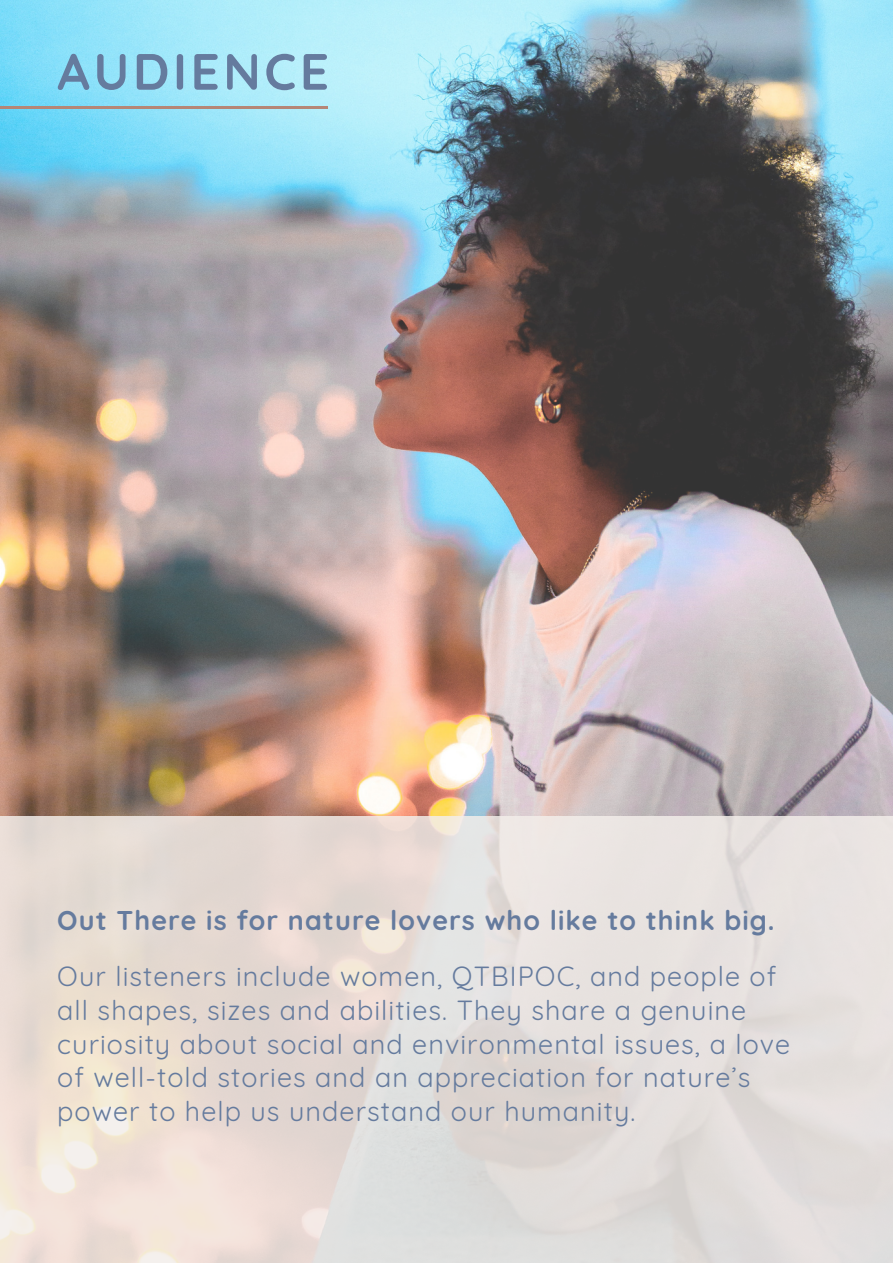
<style>
.page{position:relative;width:893px;height:1264px;background:#fff}
.page>*{position:absolute;margin:0;border:0;box-sizing:border-box;transform-origin:0 0}
.t1{font:700 51px "Quicksand";letter-spacing:.07em;color:#657b9e}
.t2{font:27px/33.8px "Quicksand";letter-spacing:.04em;color:#657b9e}
.t3{font:700 27px "Quicksand";letter-spacing:.04em;color:#657b9e}
</style>
<div class="page">
<img style="left:0;top:0;width:892px;height:816px">
<div style="left:0;top:816px;width:892px;height:446px;background:linear-gradient(to right,#eadcd2,#e2dfdf)"></div>
<hr style="left:0;top:106px;width:327px;height:3px;background:#b58676">
<p class="t1" style="left:57px;top:39px;width:273px">AUDIENCE</p>
<p class="t3" style="left:57px;top:902px;width:718px">Out There is for nature lovers who like to think big.</p>
<p class="t2" style="left:57px;top:959px;width:734px">Our listeners include women, QTBIPOC, and people of all shapes, sizes and abilities. They share a genuine curiosity about social and environmental issues, a love of well-told stories and an appreciation for nature’s power to help us understand our humanity.</p>
</div>
